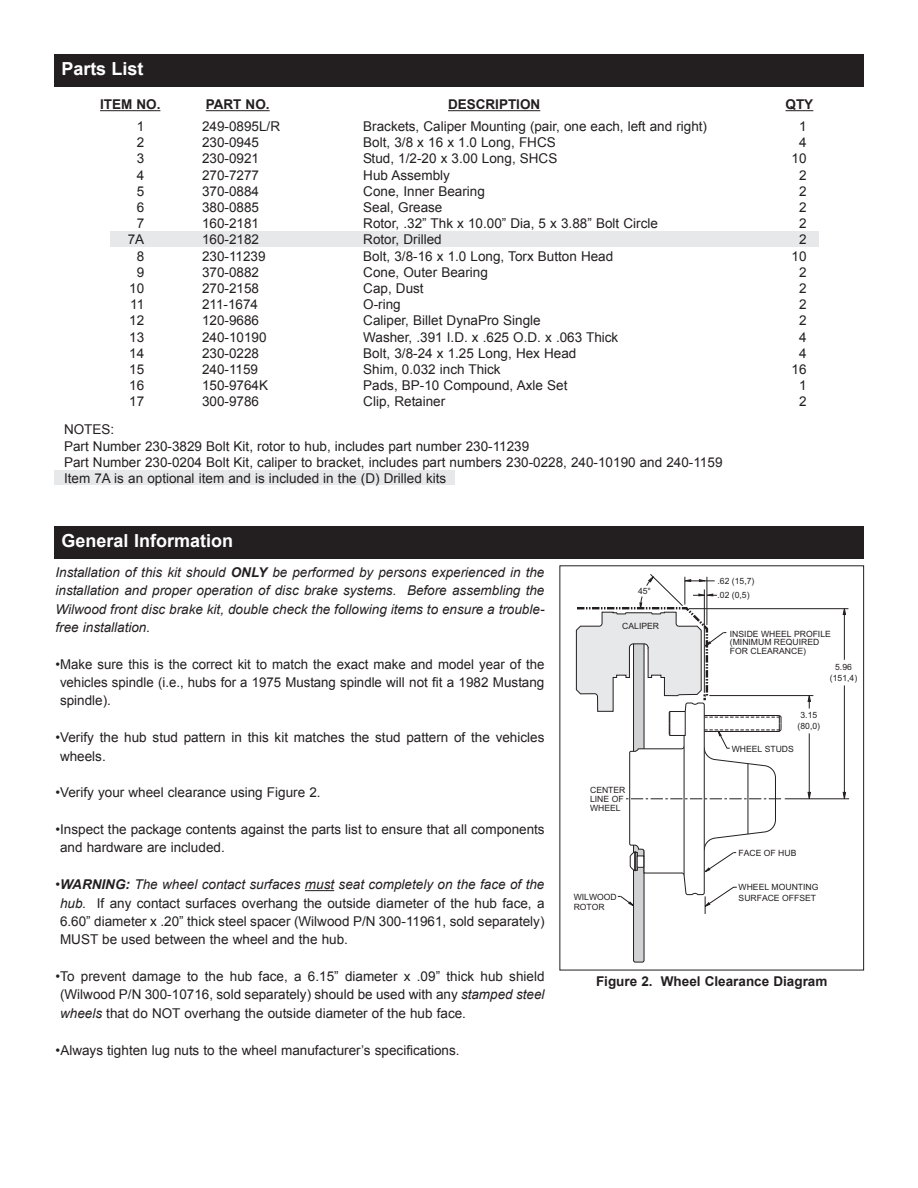
<style>
.page{position:relative;width:918px;height:1188px;background:#fff}
.page>*{position:absolute;margin:0;border:0;box-sizing:border-box;transform-origin:0 0}
.t1{font:700 18px "Arial";color:#fff}
.t2{font:13.5px/16.2px "Arial";color:#231f20}
.t3{font:italic 13.5px/18.3px "Arial";color:#231f20;text-align:justify}
.t4{font:700 13.5px "Arial";color:#231f20}
.t5{font:8.55px/10.5px "Arial";color:#231f20}
.s1{font-weight:700}
.s2{font-weight:700;font-style:italic}
.s3{font-style:italic}
</style>
<div class="page">
<div style="left:54px;top:54px;width:810px;height:32px;background:#231f20"></div>
<div style="left:54px;top:526px;width:810px;height:33px;background:#231f20"></div>
<svg style="left:305px;top:890px;width:29px;height:1px"></svg>
<div style="left:54px;top:470px;width:400px;height:15px;background:#e7e8e9"></div>
<div style="left:111px;top:232px;width:708px;height:15px;background:#e7e8e9"></div>
<hr style="left:100px;top:110px;width:60px;height:1px;background:#231f20">
<hr style="left:206px;top:110px;width:64px;height:1px;background:#231f20">
<hr style="left:448px;top:110px;width:92px;height:1px;background:#231f20">
<svg style="left:786px;top:110px;width:27px;height:1px"></svg>
<hr style="left:709px;top:695px;width:104px;height:1px;background:#231f20">
<hr style="left:785px;top:798px;width:64px;height:1px;background:#231f20">
<hr style="left:809px;top:733px;width:1px;height:59px;background:#231f20">
<svg style="left:807px;top:695px;width:4px;height:14px"></svg>
<svg style="left:807px;top:792px;width:4px;height:8px"></svg>
<hr style="left:689px;top:608px;width:159px;height:1px;background:#231f20">
<hr style="left:844px;top:615px;width:1px;height:45px;background:#231f20">
<hr style="left:844px;top:685px;width:1px;height:107px;background:#231f20">
<svg style="left:842px;top:608px;width:4px;height:7px"></svg>
<svg style="left:842px;top:792px;width:4px;height:8px"></svg>
<svg style="left:575px;top:574px;width:207px;height:388px"></svg>
<h1 class="t1" style="left:62px;top:58px;width:84px">Parts List</h1>
<p class="t4" style="left:100px;top:97px;width:62px">ITEM NO.</p>
<p class="t4" style="left:206px;top:97px;width:65px">PART NO.</p>
<p class="t4" style="left:448px;top:97px;width:94px">DESCRIPTION</p>
<p class="t4" style="left:786px;top:97px;width:29px">QTY</p>
<p class="t2" style="left:202px;top:118px;width:80px">249-0895L/R<br>230-0945<br>230-0921<br>270-7277<br>370-0884<br>380-0885<br>160-2181<br>160-2182<br>230-11239<br>370-0882<br>270-2158<br>211-1674<br>120-9686<br>240-10190<br>230-0228<br>240-1159<br>150-9764K<br>300-9786</p>
<p class="t2" style="left:363px;top:118px;width:345px">Brackets, Caliper Mounting (pair, one each, left and right)<br>Bolt, 3/8 x 16 x 1.0 Long, FHCS<br>Stud, 1/2-20 x 3.00 Long, SHCS<br>Hub Assembly<br>Cone, Inner Bearing<br>Seal, Grease<br>Rotor, .32” Thk x 10.00” Dia, 5 x 3.88” Bolt Circle<br>Rotor, Drilled<br>Bolt, 3/8-16 x 1.0 Long, Torx Button Head<br>Cone, Outer Bearing<br>Cap, Dust<br>O-ring<br>Caliper, Billet DynaPro Single<br>Washer, .391 I.D. x .625 O.D. x .063 Thick<br>Bolt, 3/8-24 x 1.25 Long, Hex Head<br>Shim, 0.032 inch Thick<br>Pads, BP-10 Compound, Axle Set<br>Clip, Retainer</p>
<p class="t2" style="left:128px;top:118px;width:18px;text-align:right">1<br>2<br>3<br>4<br>5<br>6<br>7<br>7A<br>8<br>9<br>10<br>11<br>12<br>13<br>14<br>15<br>16<br>17</p>
<p class="t2" style="left:792px;top:118px;width:17px;text-align:center">1<br>4<br>10<br>2<br>2<br>2<br>2<br>2<br>10<br>2<br>2<br>2<br>2<br>4<br>4<br>16<br>1<br>2</p>
<p class="t2" style="left:64px;top:422px;width:660px">NOTES:<br>Part Number 230-3829 Bolt Kit, rotor to hub, includes part number 230-11239<br>Part Number 230-0204 Bolt Kit, caliper to bracket, includes part numbers 230-0228, 240-10190 and 240-1159<br>Item 7A is an optional item and is included in the (D) Drilled kits</p>
<h1 class="t1" style="left:62px;top:531px;width:173px">General Information</h1>
<p class="t3" style="left:55px;top:563px;width:490px">Installation of this kit should <span class="s1">ONLY</span> be performed by persons experienced in the installation and proper operation of disc brake systems. Before assembling the Wilwood front disc brake kit, double check the following items to ensure a trouble&shy;free installation.</p>
<p class="t2" style="left:60px;top:655px;width:486px;line-height:18.3px;text-align:justify;text-indent:-4px">•Make sure this is the correct kit to match the exact make and model year of the vehicles spindle (i.e., hubs for a 1975 Mustang spindle will not fit a 1982 Mustang spindle).</p>
<p class="t2" style="left:60px;top:728px;width:486px;line-height:18.3px;text-indent:-5px">•Verify the hub stud pattern in this kit matches the stud pattern of the vehicles wheels.</p>
<p class="t2" style="left:56px;top:784px;width:267px">•Verify your wheel clearance using Figure 2.</p>
<p class="t2" style="left:60px;top:820px;width:486px;line-height:18.3px;text-indent:-5px">•Inspect the package contents against the parts list to ensure that all components and hardware are included.</p>
<p class="t2" style="left:60px;top:875px;width:486px;line-height:18.3px;text-align:justify;text-indent:-4px">•<span class="s2">WARNING:</span> <span class="s3">The wheel contact surfaces must seat completely on the face of the hub.</span> If any contact surfaces overhang the outside diameter of the hub face, a 6.60” diameter x .20” thick steel spacer (Wilwood P/N 300-11961, sold separately)<br>MUST be used between the wheel and the hub.</p>
<p class="t2" style="left:60px;top:967px;width:486px;line-height:18.3px;text-align:justify;text-indent:-5px">•To prevent damage to the hub face, a 6.15” diameter x .09” thick hub shield (Wilwood P/N 300-10716, sold separately) should be used with any <span class="s3">stamped steel wheels</span> that do NOT overhang the outside diameter of the hub face.</p>
<p class="t2" style="left:56px;top:1042px;width:406px">•Always tighten lug nuts to the wheel manufacturer’s specifications.</p>
<p class="t5" style="left:638px;top:586px;width:15px">45°</p>
<p class="t5" style="left:622px;top:621px;width:38px">CALIPER</p>
<p class="t5" style="left:590px;top:786px;width:37px;line-height:8.6px">CENTER<br>LINE OF<br>WHEEL</p>
<p class="t5" style="left:574px;top:892px;width:45px">WILWOOD<br>ROTOR</p>
<p class="t5" style="left:718px;top:573px;width:38px;line-height:14.4px">.62 (15,7) .02 (0,5)</p>
<p class="t5" style="left:730px;top:629px;width:102px;line-height:8.6px">INSIDE WHEEL PROFILE (MINIMUM REQUIRED<br>FOR CLEARANCE)</p>
<p class="t5" style="left:830px;top:662px;width:29px;text-align:center">5.96 (151,4)</p>
<p class="t5" style="left:798px;top:710px;width:24px;text-align:center">3.15 (80,0)</p>
<p class="t5" style="left:732px;top:743px;width:64px">WHEEL STUDS</p>
<p class="t5" style="left:739px;top:848px;width:59px">FACE OF HUB</p>
<p class="t5" style="left:739px;top:882px;width:81px">WHEEL MOUNTING<br>SURFACE OFFSET</p>
<p class="t4" style="left:596px;top:974px;width:233px">Figure 2. Wheel Clearance Diagram</p>
</div>
